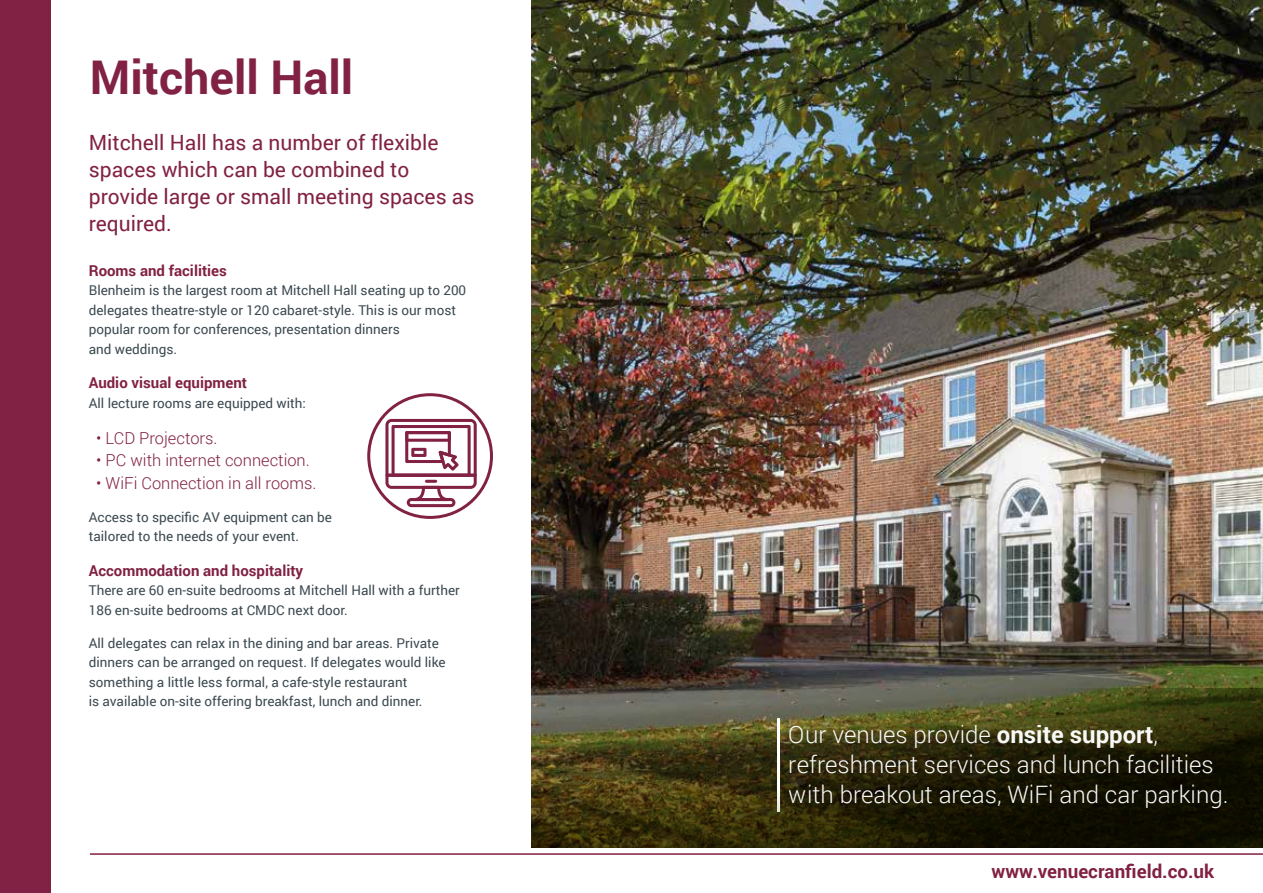
<style>
.page{position:relative;width:1263px;height:893px;background:#fff}
.page>*{position:absolute;margin:0;border:0;box-sizing:border-box;transform-origin:0 0}
.t1{font:700 46.5px "Roboto";color:#812143}
.t2{font:300 24px/30px "Roboto";color:#fff}
.t3{font:21px/27px "Roboto";color:#812143}
.t4{font:700 18.75px "Roboto";color:#812143}
.t5{font:300 16.5px "Roboto";color:#812143}
.t6{font:700 15px "Roboto";color:#812143}
.t7{font:13.5px/19.5px "Roboto";color:#3b4950}
.s1{font-weight:700}
</style>
<div class="page">
<div style="left:0;top:0;width:51px;height:893px;background:#812143"></div>
<hr style="left:90px;top:853px;width:1173px;height:2px;background:#812143">
<img style="left:531px;top:0;width:732px;height:668px">
<svg style="left:531px;top:668px;width:732px;height:21px;background:#4a4939"></svg>
<svg style="left:531px;top:689px;width:732px;height:159px;background:#373417"></svg>
<svg style="left:385px;top:419px;width:92px;height:88px"></svg>
<div style="left:367px;top:393px;width:126px;height:126px;border:3px solid #812143;border-radius:50%"></div>
<h1 class="t1" style="left:90px;top:44px;width:265px">Mitchell Hall</h1>
<h3 class="t3" style="left:89px;top:128px;width:387px">Mitchell Hall has a number of flexible spaces which can be combined to provide large or small meeting spaces as required.</h3>
<p class="t6" style="left:89px;top:260px;width:140px">Rooms and facilities</p>
<p class="t7" style="left:89px;top:280px;width:379px">Blenheim is the largest room at Mitchell Hall seating up to 200 delegates theatre-style or 120 cabaret-style. This is our most popular room for conferences, presentation dinners<br>and weddings.</p>
<p class="t6" style="left:89px;top:372px;width:160px">Audio visual equipment</p>
<p class="t7" style="left:89px;top:393px;width:219px">All lecture rooms are equipped with:</p>
<p class="t5" style="left:96px;top:427px;width:123px">• LCD Projectors.</p>
<p class="t5" style="left:96px;top:449px;width:215px">• PC with internet connection.</p>
<p class="t5" style="left:96px;top:472px;width:222px">• WiFi Connection in all rooms.</p>
<p class="t7" style="left:89px;top:507px;width:245px">Access to specific AV equipment can be tailored to the needs of your event.</p>
<p class="t6" style="left:89px;top:560px;width:216px">Accommodation and hospitality</p>
<p class="t7" style="left:89px;top:580px;width:373px">There are 60 en-suite bedrooms at Mitchell Hall with a further<br>186 en-suite bedrooms at CMDC next door.</p>
<p class="t7" style="left:89px;top:633px;width:358px">All delegates can relax in the dining and bar areas. Private dinners can be arranged on request. If delegates would like something a little less formal, a cafe-style restaurant<br>is available on-site offering breakfast, lunch and dinner.</p>
<h2 class="t2" style="left:789px;top:719px;width:441px">Our venues provide <span class="s1">onsite support</span>, refreshment services and lunch facilities with breakout areas, WiFi and car parking.</h2>
<h3 class="t4" style="left:991px;top:858px;width:224px">www.venuecranfield.co.uk</h3>
</div>
